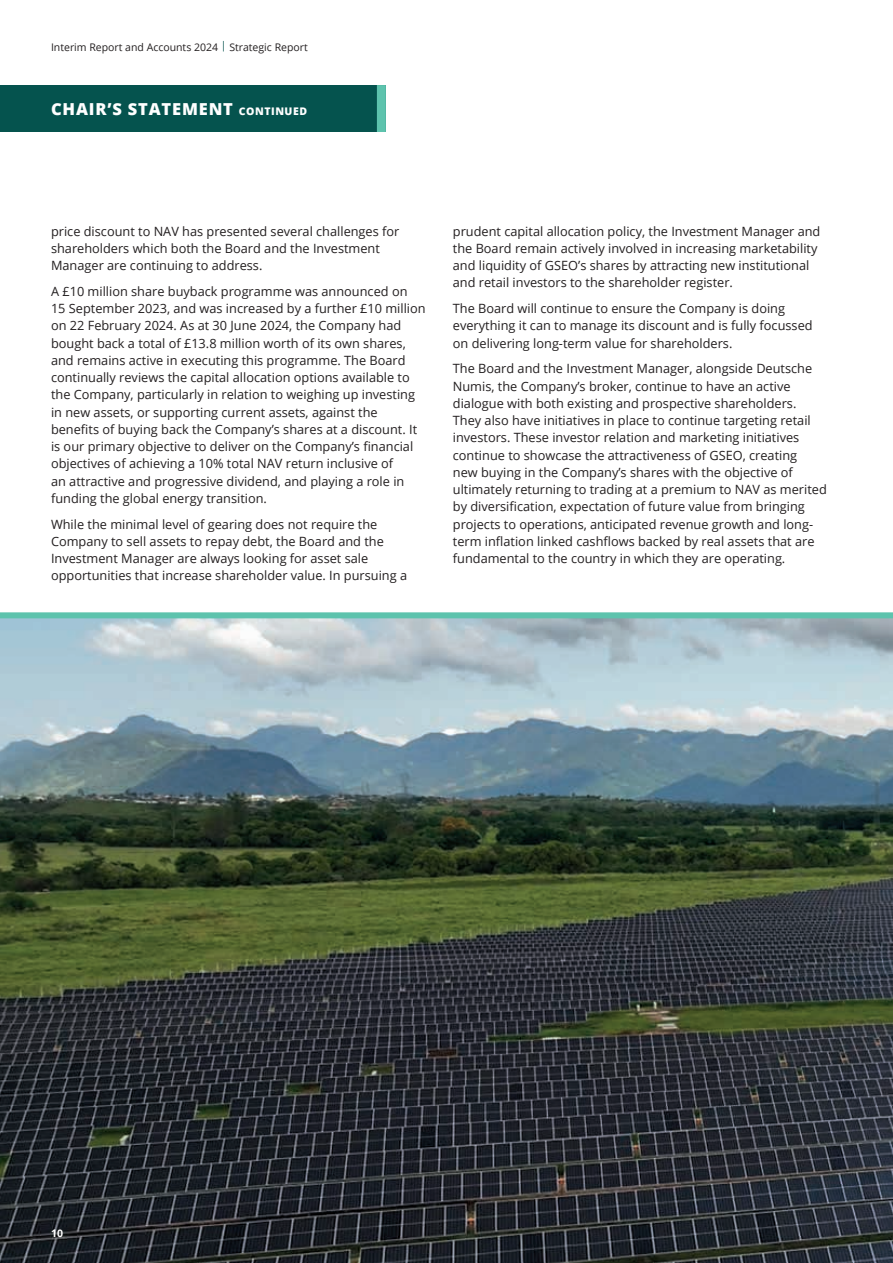
<style>
.page{position:relative;width:893px;height:1263px;background:#fff}
.page>*{position:absolute;margin:0;border:0;box-sizing:border-box;transform-origin:0 0}
.Page_Title_Caps{font:800 16.5px "Open Sans";letter-spacing:.05em;color:#fff}
.Body{font:12.75px/17.2px "Open Sans";color:#231f20}
.Header_and_footer{font:10.5px "Open Sans";color:#231f20}
.Header_and_footer-2{font:700 10.5px "Open Sans";color:#fff}
.s1{color:#05534e}
.s2{font-size:10.5px}
</style>
<div class="page">
<img style="left:0;top:618px;width:893px;height:645px">
<div style="left:0;top:85px;width:386px;height:47px;background:#05534e"></div>
<div style="left:377px;top:85px;width:9px;height:47px;background:#5dc3ad"></div>
<div style="left:0;top:612px;width:893px;height:6px;background:#5dc3ad"></div>
<p class="Header_and_footer" style="left:51px;top:40px;width:258px">Interim Report and Accounts 2024 <span class="s1">|</span> Strategic Report</p>
<p class="Page_Title_Caps" style="left:51px;top:96px;width:258px">CHAIR’S STATEMENT <span class="s2">CONTINUED</span></p>
<p class="Body" style="left:51px;top:222px;width:350px">price discount to NAV has presented several challenges for shareholders which both the Board and the Investment<br>Manager are continuing to address.</p>
<p class="Body" style="left:51px;top:282px;width:376px">A £10 million share buyback programme was announced on<br>15 September 2023, and was increased by a further £10 million on 22 February 2024. As at 30 June 2024, the Company had bought back a total of £13.8 million worth of its own shares, and remains active in executing this programme. The Board continually reviews the capital allocation options available to the Company, particularly in relation to weighing up investing in new assets, or supporting current assets, against the benefits of buying back the Company’s shares at a discount. It is our primary objective to deliver on the Company’s financial objectives of achieving a 10% total NAV return inclusive of<br>an attractive and progressive dividend, and playing a role in funding the global energy transition.</p>
<p class="Body" style="left:51px;top:515px;width:358px">While the minimal level of gearing does not require the Company to sell assets to repay debt, the Board and the Investment Manager are always looking for asset sale opportunities that increase shareholder value. In pursuing a</p>
<p class="Body" style="left:453px;top:222px;width:369px">prudent capital allocation policy, the Investment Manager and the Board remain actively involved in increasing marketability and liquidity of GSEO’s shares by attracting new institutional and retail investors to the shareholder register.</p>
<p class="Body" style="left:453px;top:300px;width:361px">The Board will continue to ensure the Company is doing everything it can to manage its discount and is fully focussed on delivering long-term value for shareholders.</p>
<p class="Body" style="left:453px;top:360px;width:375px">The Board and the Investment Manager, alongside Deutsche Numis, the Company’s broker, continue to have an active dialogue with both existing and prospective shareholders.<br>They also have initiatives in place to continue targeting retail investors. These investor relation and marketing initiatives continue to showcase the attractiveness of GSEO, creating<br>new buying in the Company’s shares with the objective of ultimately returning to trading at a premium to NAV as merited by diversification, expectation of future value from bringing projects to operations, anticipated revenue growth and long&shy;term inflation linked cashflows backed by real assets that are fundamental to the country in which they are operating.</p>
<p class="Header_and_footer-2" style="left:51px;top:1226px;width:13px">10</p>
</div>
